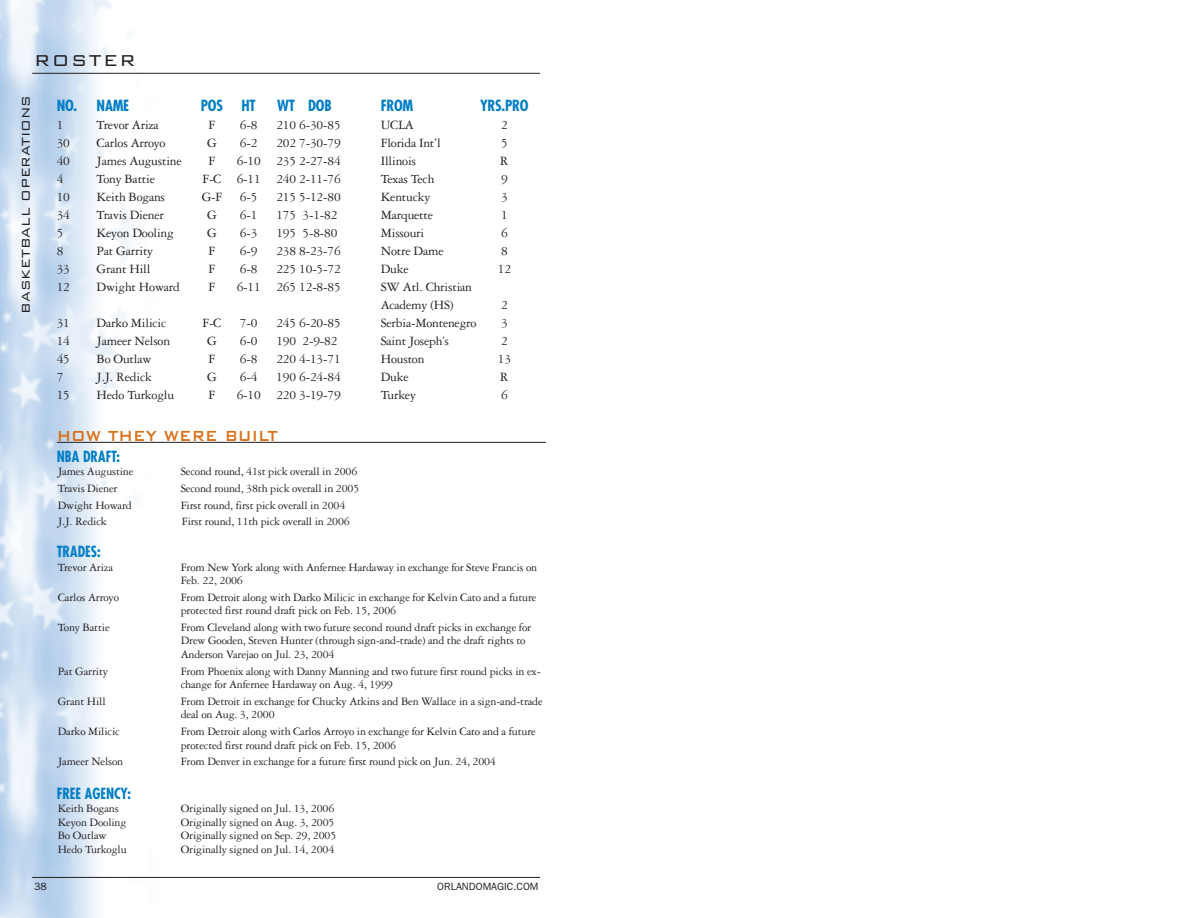
<style>
.page{position:relative;width:1188px;height:918px;background:#fff}
.page>*{position:absolute;margin:0;border:0;box-sizing:border-box;transform-origin:0 0}
.t1{font:300 21px "Bank Gothic BT";letter-spacing:.075em;color:#231f20}
.t2{font:500 19.5px "Bank Gothic BT";color:#d9711a;scale:.85 1}
.t3{font:700 condensed 15px "Futura";color:#007ec5}
.t4{font:700 condensed 15px "Futura";color:#007ec5;scale:.95 1}
.t5{font:300 15px "Bank Gothic BT";color:#231f20}
.t6{font:13.5px/18px "Garamond Three";letter-spacing:-.015em;color:#231f20}
.t7{font:12px/13.5px "Garamond Three";letter-spacing:-.015em;color:#231f20}
.t8{font:10.5px "Franklin Gothic";color:#231f20}
</style>
<div class="page">
<img style="left:0;top:0;width:199px;height:918px">
<hr style="left:32px;top:877px;width:508px;height:1px;background:#231f20">
<hr style="left:32px;top:73px;width:508px;height:1px;background:#231f20">
<hr style="left:57px;top:442px;width:489px;height:1px;background:#231f20">
<h1 class="t1" style="left:34px;top:46px;width:103px">ROSTER</h1>
<p class="t5" style="left:16px;top:314px;width:220px;rotate:-90deg">BASKETBALL OPERATIONS</p>
<p class="t3" style="left:57px;top:99px;width:74px">NO. NAME</p>
<p class="t3" style="left:201px;top:99px;width:57px">POS HT</p>
<p class="t3" style="left:277px;top:99px;width:56px">WT DOB</p>
<p class="t3" style="left:381px;top:99px;width:34px">FROM</p>
<p class="t3" style="left:480px;top:99px;width:50px">YRS.PRO</p>
<p class="t6" style="left:57px;top:118px;width:8px">1</p>
<p class="t6" style="left:97px;top:118px;width:64px">Trevor Ariza</p>
<p class="t6" style="left:209px;top:118px;width:8px">F</p>
<p class="t6" style="left:240px;top:118px;width:19px">6-8</p>
<p class="t6" style="left:276px;top:118px;width:66px">210 6-30-85</p>
<p class="t6" style="left:381px;top:118px;width:35px">UCLA</p>
<p class="t6" style="left:501px;top:118px;width:8px">2</p>
<p class="t6" style="left:57px;top:136px;width:15px">30</p>
<p class="t6" style="left:97px;top:136px;width:70px">Carlos Arroyo</p>
<p class="t6" style="left:207px;top:136px;width:11px">G</p>
<p class="t6" style="left:240px;top:136px;width:19px">6-2</p>
<p class="t6" style="left:276px;top:136px;width:66px">202 7-30-79</p>
<p class="t6" style="left:381px;top:136px;width:62px">Florida Int’l</p>
<p class="t6" style="left:501px;top:136px;width:8px">5</p>
<p class="t6" style="left:57px;top:154px;width:15px">40</p>
<p class="t6" style="left:97px;top:154px;width:87px">James Augustine</p>
<p class="t6" style="left:209px;top:154px;width:8px">F</p>
<p class="t6" style="left:237px;top:154px;width:106px">6-10 235 2-27-84</p>
<p class="t6" style="left:381px;top:154px;width:37px">Illinois</p>
<p class="t6" style="left:500px;top:154px;width:11px">R</p>
<p class="t6" style="left:57px;top:172px;width:8px">4</p>
<p class="t6" style="left:97px;top:172px;width:60px">Tony Battie</p>
<p class="t6" style="left:202px;top:172px;width:140px">F-C 6-11 240 2-11-76</p>
<p class="t6" style="left:381px;top:172px;width:55px">Texas Tech</p>
<p class="t6" style="left:501px;top:172px;width:8px">9</p>
<p class="t6" style="left:57px;top:190px;width:15px">10</p>
<p class="t6" style="left:97px;top:190px;width:70px">Keith Bogans</p>
<p class="t6" style="left:202px;top:190px;width:22px">G-F</p>
<p class="t6" style="left:240px;top:190px;width:19px">6-5</p>
<p class="t6" style="left:276px;top:190px;width:66px">215 5-12-80</p>
<p class="t6" style="left:381px;top:190px;width:51px">Kentucky</p>
<p class="t6" style="left:501px;top:190px;width:8px">3</p>
<p class="t6" style="left:57px;top:208px;width:15px">34</p>
<p class="t6" style="left:97px;top:208px;width:69px">Travis Diener</p>
<p class="t6" style="left:207px;top:208px;width:11px">G</p>
<p class="t6" style="left:240px;top:208px;width:19px">6-1</p>
<p class="t6" style="left:276px;top:208px;width:63px">175 3-1-82</p>
<p class="t6" style="left:381px;top:208px;width:54px">Marquette</p>
<p class="t6" style="left:501px;top:208px;width:8px">1</p>
<p class="t6" style="left:57px;top:226px;width:8px">5</p>
<p class="t6" style="left:97px;top:226px;width:79px">Keyon Dooling</p>
<p class="t6" style="left:207px;top:226px;width:11px">G</p>
<p class="t6" style="left:240px;top:226px;width:19px">6-3</p>
<p class="t6" style="left:276px;top:226px;width:63px">195 5-8-80</p>
<p class="t6" style="left:381px;top:226px;width:45px">Missouri</p>
<p class="t6" style="left:501px;top:226px;width:8px">6</p>
<p class="t6" style="left:57px;top:244px;width:8px">8</p>
<p class="t6" style="left:97px;top:244px;width:58px">Pat Garrity</p>
<p class="t6" style="left:209px;top:244px;width:8px">F</p>
<p class="t6" style="left:240px;top:244px;width:19px">6-9</p>
<p class="t6" style="left:276px;top:244px;width:66px">238 8-23-76</p>
<p class="t6" style="left:381px;top:244px;width:64px">Notre Dame</p>
<p class="t6" style="left:501px;top:244px;width:8px">8</p>
<p class="t6" style="left:57px;top:262px;width:15px">33</p>
<p class="t6" style="left:97px;top:262px;width:55px">Grant Hill</p>
<p class="t6" style="left:209px;top:262px;width:8px">F</p>
<p class="t6" style="left:240px;top:262px;width:19px">6-8</p>
<p class="t6" style="left:276px;top:262px;width:66px">225 10-5-72</p>
<p class="t6" style="left:381px;top:262px;width:29px">Duke</p>
<p class="t6" style="left:498px;top:262px;width:15px">12</p>
<p class="t6" style="left:57px;top:280px;width:15px">12</p>
<p class="t6" style="left:97px;top:280px;width:85px">Dwight Howard</p>
<p class="t6" style="left:209px;top:280px;width:8px">F</p>
<p class="t6" style="left:237px;top:280px;width:106px">6-11 265 12-8-85</p>
<p class="t6" style="left:381px;top:280px;width:93px">SW Atl. Christian<br>Academy (HS)</p>
<p class="t6" style="left:501px;top:298px;width:8px">2</p>
<p class="t6" style="left:57px;top:316px;width:15px">31</p>
<p class="t6" style="left:97px;top:316px;width:71px">Darko Milicic</p>
<p class="t6" style="left:202px;top:316px;width:21px">F-C</p>
<p class="t6" style="left:240px;top:316px;width:19px">7-0</p>
<p class="t6" style="left:276px;top:316px;width:66px">245 6-20-85</p>
<p class="t6" style="left:381px;top:316px;width:97px">Serbia-Montenegro</p>
<p class="t6" style="left:501px;top:316px;width:8px">3</p>
<p class="t6" style="left:57px;top:334px;width:15px">14</p>
<p class="t6" style="left:97px;top:334px;width:75px">Jameer Nelson</p>
<p class="t6" style="left:207px;top:334px;width:11px">G</p>
<p class="t6" style="left:240px;top:334px;width:19px">6-0</p>
<p class="t6" style="left:276px;top:334px;width:63px">190 2-9-82</p>
<p class="t6" style="left:381px;top:334px;width:70px">Saint Joseph’s</p>
<p class="t6" style="left:501px;top:334px;width:8px">2</p>
<p class="t6" style="left:57px;top:352px;width:15px">45</p>
<p class="t6" style="left:97px;top:352px;width:56px">Bo Outlaw</p>
<p class="t6" style="left:209px;top:352px;width:8px">F</p>
<p class="t6" style="left:240px;top:352px;width:19px">6-8</p>
<p class="t6" style="left:276px;top:352px;width:66px">220 4-13-71</p>
<p class="t6" style="left:381px;top:352px;width:45px">Houston</p>
<p class="t6" style="left:498px;top:352px;width:15px">13</p>
<p class="t6" style="left:57px;top:370px;width:8px">7</p>
<p class="t6" style="left:97px;top:370px;width:57px">J.J. Redick</p>
<p class="t6" style="left:207px;top:370px;width:11px">G</p>
<p class="t6" style="left:240px;top:370px;width:19px">6-4</p>
<p class="t6" style="left:276px;top:370px;width:66px">190 6-24-84</p>
<p class="t6" style="left:381px;top:370px;width:29px">Duke</p>
<p class="t6" style="left:500px;top:370px;width:11px">R</p>
<p class="t6" style="left:57px;top:388px;width:15px">15</p>
<p class="t6" style="left:97px;top:388px;width:79px">Hedo Turkoglu</p>
<p class="t6" style="left:209px;top:388px;width:8px">F</p>
<p class="t6" style="left:237px;top:388px;width:106px">6-10 220 3-19-79</p>
<p class="t6" style="left:381px;top:388px;width:37px">Turkey</p>
<p class="t6" style="left:501px;top:388px;width:8px">6</p>
<h2 class="t2" style="left:57px;top:423px;width:262px">HOW THEY WERE BUILT</h2>
<p class="t4" style="left:57px;top:449px;width:68px">NBA DRAFT:</p>
<p class="t7" style="left:58px;top:466px;width:77px">James Augustine</p>
<p class="t7" style="left:181px;top:466px;width:178px">Second round, 41st pick overall in 2006</p>
<p class="t7" style="left:58px;top:483px;width:61px">Travis Diener</p>
<p class="t7" style="left:181px;top:483px;width:180px">Second round, 38th pick overall in 2005</p>
<p class="t7" style="left:58px;top:499px;width:76px">Dwight Howard</p>
<p class="t7" style="left:181px;top:499px;width:166px">First round, first pick overall in 2004</p>
<p class="t7" style="left:58px;top:516px;width:51px">J.J. Redick</p>
<p class="t7" style="left:182px;top:516px;width:170px">First round, 11th pick overall in 2006</p>
<p class="t4" style="left:57px;top:545px;width:48px">TRADES:</p>
<p class="t7" style="left:58px;top:561px;width:57px">Trevor Ariza</p>
<p class="t7" style="left:181px;top:561px;width:358px">From New York along with Anfernee Hardaway in exchange for Steve Francis on<br>Feb. 22, 2006</p>
<p class="t7" style="left:58px;top:591px;width:63px">Carlos Arroyo</p>
<p class="t7" style="left:181px;top:591px;width:357px">From Detroit along with Darko Milicic in exchange for Kelvin Cato and a future protected first round draft pick on Feb. 15, 2006</p>
<p class="t7" style="left:58px;top:622px;width:53px">Tony Battie</p>
<p class="t7" style="left:181px;top:622px;width:352px">From Cleveland along with two future second round draft picks in exchange for<br>Drew Gooden, Steven Hunter (through sign-and-trade) and the draft rights to<br>Anderson Varejao on Jul. 23, 2004</p>
<p class="t7" style="left:58px;top:665px;width:52px">Pat Garrity</p>
<p class="t7" style="left:181px;top:665px;width:361px">From Phoenix along with Danny Manning and two future first round picks in ex&shy;change for Anfernee Hardaway on Aug. 4, 1999</p>
<p class="t7" style="left:58px;top:696px;width:49px">Grant Hill</p>
<p class="t7" style="left:181px;top:696px;width:364px">From Detroit in exchange for Chucky Atkins and Ben Wallace in a sign-and-trade deal on Aug. 3, 2000</p>
<p class="t7" style="left:58px;top:726px;width:64px">Darko Milicic</p>
<p class="t7" style="left:181px;top:726px;width:357px">From Detroit along with Carlos Arroyo in exchange for Kelvin Cato and a future protected first round draft pick on Feb. 15, 2006</p>
<p class="t7" style="left:58px;top:756px;width:67px">Jameer Nelson</p>
<p class="t7" style="left:181px;top:756px;width:317px">From Denver in exchange for a future first round pick on Jun. 24, 2004</p>
<p class="t4" style="left:57px;top:787px;width:80px">FREE AGENCY:</p>
<p class="t7" style="left:58px;top:803px;width:62px">Keith Bogans</p>
<p class="t7" style="left:181px;top:803px;width:155px">Originally signed on Jul. 13, 2006</p>
<p class="t7" style="left:58px;top:816px;width:70px">Keyon Dooling</p>
<p class="t7" style="left:181px;top:816px;width:155px">Originally signed on Aug. 3, 2005</p>
<p class="t7" style="left:58px;top:830px;width:50px">Bo Outlaw</p>
<p class="t7" style="left:181px;top:830px;width:157px">Originally signed on Sep. 29, 2005</p>
<p class="t7" style="left:58px;top:843px;width:70px">Hedo Turkoglu</p>
<p class="t7" style="left:181px;top:843px;width:155px">Originally signed on Jul. 14, 2004</p>
<p class="t8" style="left:34px;top:881px;width:14px">38</p>
<p class="t8" style="left:437px;top:881px;width:103px">ORLANDOMAGIC.COM</p>
</div>
